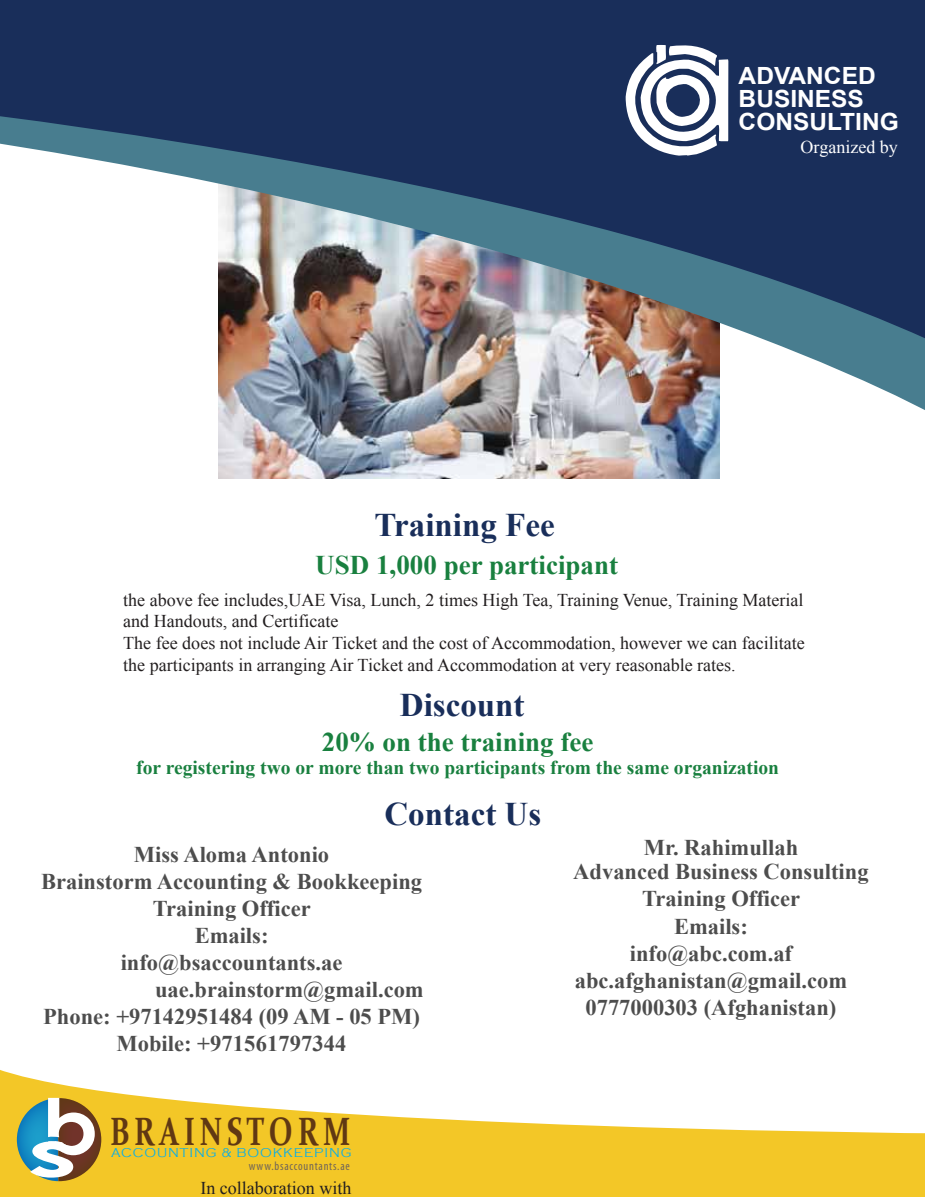
<style>
.page{position:relative;width:925px;height:1197px;background:#fff}
.page>*{position:absolute;margin:0;border:0;box-sizing:border-box;transform-origin:0 0}
.t1{font:700 39.6px "Constantia";letter-spacing:.155em;color:#603813;scale:.74 1}
.t2{font:700 33px "Times New Roman";color:#192e5a}
.t3{font:700 27px "Times New Roman";color:#19803f}
.t4{font:700 23.7px/22.8px "Arial";color:#fff}
.t5{font:700 22.5px/24px "Times New Roman";color:#4d4d4d;text-align:center}
.t6{font:700 19.5px "Times New Roman";color:#19803f}
.t7{font:18px/21.6px "Times New Roman";color:#231f20}
.t8{font:18px "Times New Roman";color:#fff}
.t9{font:300 13.2px "Copperplate Gothic";letter-spacing:.07em;color:#00adee}
.t10{font:condensed 12.3px "Myriad Pro";letter-spacing:.065em;color:#716558}
</style>
<div class="page">
<img style="left:218px;top:412px;width:501px;height:67px">
<img style="left:218px;top:340px;width:706px;height:72px">
<svg style="left:9px;top:1072px;width:915px;height:125px;fill:#f3c727"></svg>
<svg style="left:0;top:0;width:924px;height:340px;background:#52627e"></svg>
<svg style="left:0;top:1070px;width:9px;height:127px"></svg>
<svg style="left:17px;top:1098px;width:84px;height:83px"></svg>
<svg style="left:625px;top:44px;width:103px;height:112px"></svg>
<p class="t2" style="left:374px;top:502px;width:181px">Training Fee</p>
<p class="t4" style="left:738px;top:65px;width:162px">ADVANCED<br>BUSINESS<br>CONSULTING</p>
<p class="t8" style="left:800px;top:135px;width:99px">Organized by</p>
<p class="t3" style="left:315px;top:547px;width:304px">USD 1,000 per participant</p>
<p class="t7" style="left:123px;top:589px;width:682px">the above fee includes,UAE Visa, Lunch, 2 times High Tea, Training Venue, Training Material and Handouts, and Certificate<br>The fee does not include Air Ticket and the cost of Accommodation, however we can facilitate the participants in arranging Air Ticket and Accommodation at very reasonable rates.</p>
<p class="t2" style="left:399px;top:682px;width:126px">Discount</p>
<p class="t3" style="left:322px;top:723px;width:273px">20% on the training fee</p>
<p class="t6" style="left:136px;top:754px;width:644px">for registering two or more than two participants from the same organization</p>
<p class="t2" style="left:384px;top:792px;width:158px">Contact Us</p>
<p class="t5" style="left:134px;top:842px;width:197px">Miss Aloma Antonio</p>
<p class="t5" style="left:41px;top:869px;width:382px">Brainstorm Accounting &amp; Bookkeeping</p>
<p class="t5" style="left:153px;top:896px;width:159px">Training Officer</p>
<p class="t5" style="left:194px;top:923px;width:75px">Emails:</p>
<p class="t5" style="left:121px;top:950px;width:223px">info@bsaccountants.ae</p>
<p class="t5" style="left:155px;top:977px;width:270px">uae.brainstorm@gmail.com</p>
<p class="t5" style="left:43px;top:1004px;width:378px">Phone: +97142951484 (09 AM - 05 PM)</p>
<p class="t5" style="left:116px;top:1031px;width:231px">Mobile: +971561797344</p>
<p class="t1" style="left:110px;top:1104px;width:326px">BRAINSTORM</p>
<p class="t9" style="left:111px;top:1146px;width:242px">ACCOUNTING &amp; BOOKKEEPING</p>
<p class="t10" style="left:249px;top:1158px;width:102px">www.bsaccountants.ae</p>
<p class="t7" style="left:200px;top:1177px;width:152px">In collaboration with</p>
<p class="t5" style="left:573px;top:835px;width:297px">Mr. Rahimullah<br>Advanced Business Consulting</p>
<p class="t5" style="left:642px;top:886px;width:159px">Training Officer</p>
<p class="t5" style="left:673px;top:914px;width:75px">Emails:</p>
<p class="t5" style="left:629px;top:941px;width:164px">info@abc.com.af</p>
<p class="t5" style="left:574px;top:968px;width:274px">abc.afghanistan@gmail.com</p>
<p class="t5" style="left:585px;top:995px;width:252px">0777000303 (Afghanistan)</p>
</div>
